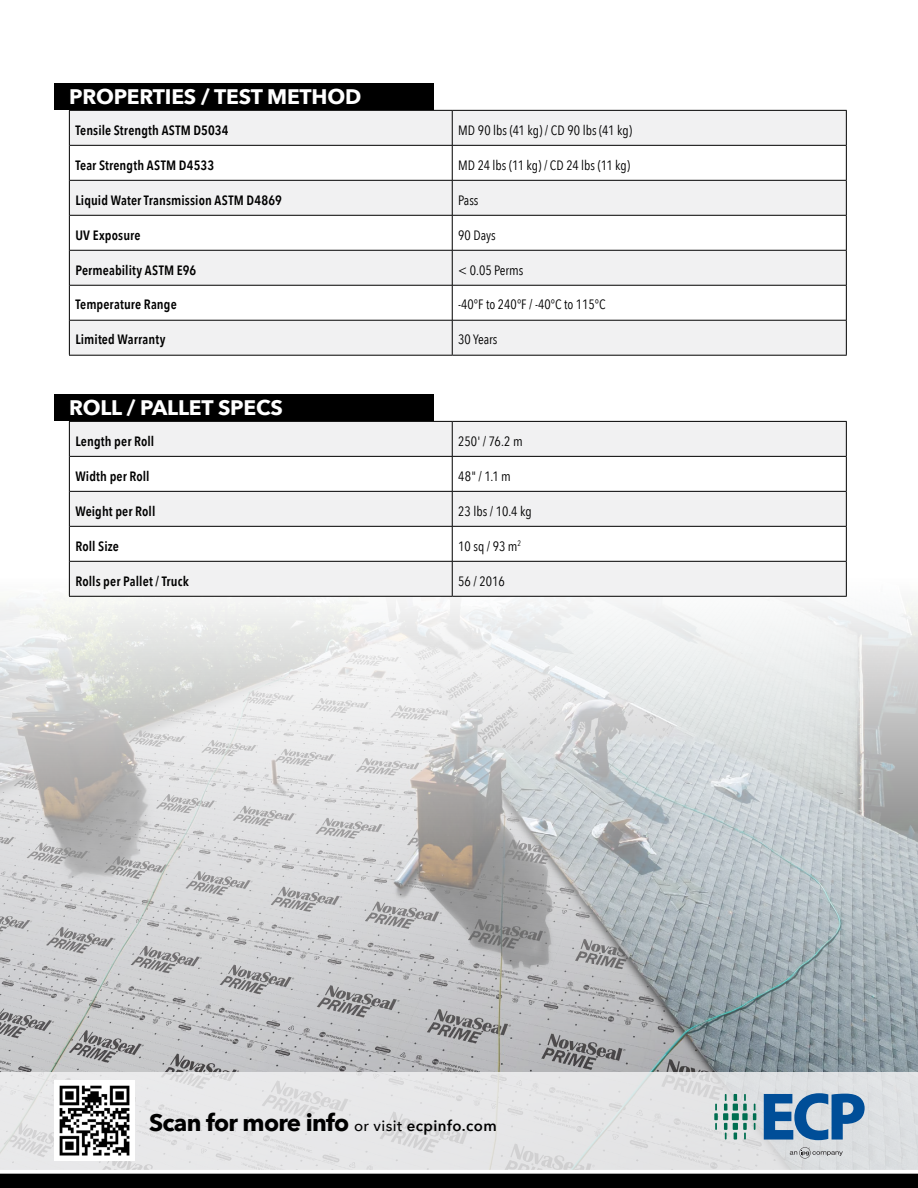
<style>
.page{position:relative;width:918px;height:1188px;background:#fff}
.page>*{position:absolute;margin:0;border:0;box-sizing:border-box;transform-origin:0 0}
.t1{font:700 24px "Avenir Next";letter-spacing:-.03em;color:#000}
.t2{font:700 21px "Avenir Next";letter-spacing:-.01em;color:#fff}
.t3{font:600 13.5px "Avenir Next Condensed";letter-spacing:.01em;color:#000}
.t4{font:13.5px "Avenir Next Condensed";color:#000}
.s1{font-weight:500;font-size:15px}
.s2{font-weight:600;font-size:15px}
</style>
<div class="page">
<img style="left:0;top:579px;width:918px;height:493px">
<div style="left:70px;top:111px;width:776px;height:244px;background:#f1f1f2"></div>
<svg style="left:70px;top:146px;width:776px;height:174px"></svg>
<hr style="left:69px;top:110px;width:383px;height:1px;background:#000">
<hr style="left:452px;top:110px;width:395px;height:1px;background:#000">
<hr style="left:70px;top:145px;width:382px;height:1px;background:#000">
<hr style="left:452px;top:145px;width:394px;height:1px;background:#000">
<hr style="left:70px;top:180px;width:382px;height:1px;background:#000">
<hr style="left:452px;top:180px;width:394px;height:1px;background:#000">
<hr style="left:70px;top:215px;width:382px;height:1px;background:#000">
<hr style="left:452px;top:215px;width:394px;height:1px;background:#000">
<hr style="left:70px;top:250px;width:382px;height:1px;background:#000">
<hr style="left:452px;top:250px;width:394px;height:1px;background:#000">
<hr style="left:70px;top:285px;width:382px;height:1px;background:#000">
<hr style="left:452px;top:285px;width:394px;height:1px;background:#000">
<hr style="left:70px;top:320px;width:382px;height:1px;background:#000">
<hr style="left:452px;top:320px;width:394px;height:1px;background:#000">
<hr style="left:69px;top:111px;width:1px;height:34px;background:#000">
<hr style="left:452px;top:111px;width:1px;height:34px;background:#000">
<hr style="left:846px;top:111px;width:1px;height:34px;background:#000">
<hr style="left:69px;top:145px;width:1px;height:35px;background:#000">
<hr style="left:452px;top:146px;width:1px;height:34px;background:#000">
<hr style="left:846px;top:145px;width:1px;height:35px;background:#000">
<hr style="left:69px;top:180px;width:1px;height:35px;background:#000">
<hr style="left:452px;top:180px;width:1px;height:35px;background:#000">
<hr style="left:846px;top:180px;width:1px;height:35px;background:#000">
<hr style="left:69px;top:215px;width:1px;height:35px;background:#000">
<hr style="left:452px;top:215px;width:1px;height:35px;background:#000">
<hr style="left:846px;top:215px;width:1px;height:35px;background:#000">
<hr style="left:69px;top:250px;width:1px;height:35px;background:#000">
<hr style="left:452px;top:250px;width:1px;height:35px;background:#000">
<hr style="left:846px;top:250px;width:1px;height:35px;background:#000">
<hr style="left:69px;top:285px;width:1px;height:35px;background:#000">
<hr style="left:452px;top:285px;width:1px;height:35px;background:#000">
<hr style="left:846px;top:285px;width:1px;height:35px;background:#000">
<hr style="left:69px;top:320px;width:1px;height:35px;background:#000">
<hr style="left:452px;top:320px;width:1px;height:35px;background:#000">
<hr style="left:846px;top:320px;width:1px;height:35px;background:#000">
<hr style="left:69px;top:355px;width:383px;height:1px;background:#000">
<hr style="left:452px;top:355px;width:395px;height:1px;background:#000">
<div style="left:54px;top:83px;width:379px;height:27px;background:#000"></div>
<div style="left:70px;top:422px;width:776px;height:174px;background:#f1f1f2"></div>
<svg style="left:70px;top:457px;width:776px;height:104px"></svg>
<hr style="left:69px;top:421px;width:383px;height:1px;background:#000">
<hr style="left:452px;top:421px;width:395px;height:1px;background:#000">
<hr style="left:70px;top:456px;width:382px;height:1px;background:#000">
<hr style="left:452px;top:456px;width:394px;height:1px;background:#000">
<hr style="left:70px;top:491px;width:382px;height:1px;background:#000">
<hr style="left:452px;top:491px;width:394px;height:1px;background:#000">
<hr style="left:70px;top:526px;width:382px;height:1px;background:#000">
<hr style="left:452px;top:526px;width:394px;height:1px;background:#000">
<hr style="left:70px;top:561px;width:382px;height:1px;background:#000">
<hr style="left:452px;top:561px;width:394px;height:1px;background:#000">
<hr style="left:69px;top:422px;width:1px;height:34px;background:#000">
<hr style="left:452px;top:422px;width:1px;height:34px;background:#000">
<hr style="left:846px;top:422px;width:1px;height:34px;background:#000">
<hr style="left:69px;top:456px;width:1px;height:35px;background:#000">
<hr style="left:452px;top:457px;width:1px;height:34px;background:#000">
<hr style="left:846px;top:456px;width:1px;height:35px;background:#000">
<hr style="left:69px;top:491px;width:1px;height:35px;background:#000">
<hr style="left:452px;top:492px;width:1px;height:34px;background:#000">
<hr style="left:846px;top:491px;width:1px;height:35px;background:#000">
<hr style="left:69px;top:526px;width:1px;height:35px;background:#000">
<hr style="left:452px;top:527px;width:1px;height:34px;background:#000">
<hr style="left:846px;top:526px;width:1px;height:35px;background:#000">
<hr style="left:69px;top:561px;width:1px;height:35px;background:#000">
<hr style="left:452px;top:561px;width:1px;height:35px;background:#000">
<hr style="left:846px;top:561px;width:1px;height:35px;background:#000">
<hr style="left:69px;top:596px;width:383px;height:1px;background:#000">
<hr style="left:452px;top:596px;width:395px;height:1px;background:#000">
<div style="left:54px;top:394px;width:379px;height:27px;background:#000"></div>
<div style="left:0;top:1174px;width:918px;height:14px;background:#000"></div>
<svg style="left:0;top:1072px;width:918px;height:98px;background:#e3e3e5"></svg>
<svg style="left:0;top:1173px;width:918px;height:1px"></svg>
<img style="left:54px;top:1080px;width:81px;height:81px">
<svg style="left:753px;top:1104px;width:3px;height:26px"></svg>
<svg style="left:714px;top:1094px;width:33px;height:46px;background:#a2c1b9"></svg>
<svg style="left:764px;top:1093px;width:101px;height:47px;background:#5b89b6"></svg>
<svg style="left:790px;top:1147px;width:53px;height:12px"></svg>
<h2 class="t2" style="left:69px;top:79px;width:294px">PROPERTIES / TEST METHOD</h2>
<p class="t3" style="left:75px;top:118px;width:155px">Tensile Strength ASTM D5034</p>
<p class="t4" style="left:458px;top:118px;width:175px">MD 90 lbs (41 kg) / CD 90 lbs (41 kg)</p>
<p class="t3" style="left:75px;top:153px;width:140px">Tear Strength ASTM D4533</p>
<p class="t4" style="left:458px;top:153px;width:173px">MD 24 lbs (11 kg) / CD 24 lbs (11 kg)</p>
<p class="t3" style="left:75px;top:188px;width:208px">Liquid Water Transmission ASTM D4869</p>
<p class="t4" style="left:458px;top:188px;width:22px">Pass</p>
<p class="t3" style="left:75px;top:223px;width:67px">UV Exposure</p>
<p class="t4" style="left:458px;top:223px;width:39px">90 Days</p>
<p class="t3" style="left:75px;top:258px;width:122px">Permeability ASTM E96</p>
<p class="t4" style="left:458px;top:258px;width:67px">&lt; 0.05 Perms</p>
<p class="t3" style="left:75px;top:293px;width:103px">Temperature Range</p>
<p class="t4" style="left:458px;top:293px;width:149px">-40°F to 240°F / -40°C to 115°C</p>
<p class="t3" style="left:75px;top:328px;width:92px">Limited Warranty</p>
<p class="t4" style="left:458px;top:328px;width:41px">30 Years</p>
<h2 class="t2" style="left:69px;top:390px;width:215px">ROLL / PALLET SPECS</h2>
<p class="t3" style="left:75px;top:429px;width:80px">Length per Roll</p>
<p class="t4" style="left:458px;top:429px;width:66px">250' / 76.2 m</p>
<p class="t3" style="left:75px;top:464px;width:76px">Width per Roll</p>
<p class="t4" style="left:458px;top:464px;width:54px">48" / 1.1 m</p>
<p class="t3" style="left:75px;top:499px;width:82px">Weight per Roll</p>
<p class="t4" style="left:458px;top:499px;width:75px">23 lbs / 10.4 kg</p>
<p class="t3" style="left:75px;top:534px;width:45px">Roll Size</p>
<p class="t4" style="left:458px;top:534px;width:65px">10 sq / 93 m<sup>2</sup></p>
<p class="t3" style="left:75px;top:569px;width:115px">Rolls per Pallet / Truck</p>
<p class="t4" style="left:458px;top:569px;width:48px">56 / 2016</p>
<h1 class="t1" style="left:149px;top:1102px;width:349px">Scan for more info <span class="s1">or visit</span> <span class="s2">ecpinfo.com</span></h1>
</div>
